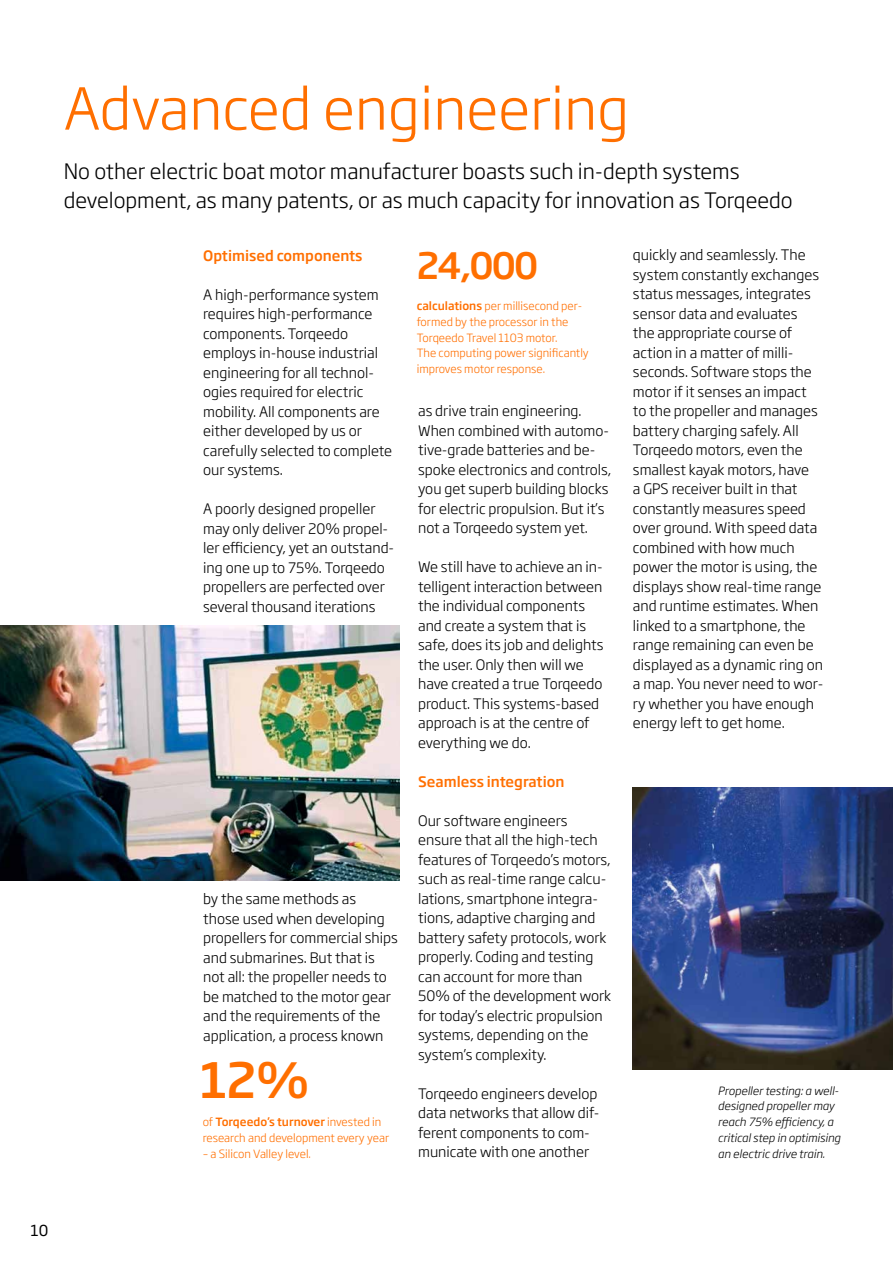
<style>
.page{position:relative;width:893px;height:1263px;background:#fff}
.page>*{position:absolute;margin:0;border:0;box-sizing:border-box;transform-origin:0 0}
.t1{font:300 57px "Soho Gothic Std";color:#ff6f00}
.t2{font:500 48px "Soho Gothic Std";color:#ff6f00}
.t3{font:500 36px "Soho Gothic Std";color:#ff6f00}
.t4{font:300 21px/28.5px "Soho Gothic Std";color:#000}
.t5{font:15px "Soho Gothic Std";color:#000}
.t6{font:300 14.25px/19.5px "Soho Gothic Std";color:#000}
.t7{font:500 14.25px "Soho Gothic Std";color:#ff6f00}
.t8{font:300 11.25px/15.8px "Soho Gothic Std";color:#ff6f00}
.t9{font:italic 300 11.25px/15.8px "Soho Gothic Std";color:#000}
.s1{font-weight:500}
</style>
<div class="page">
<img style="left:632px;top:787px;width:261px;height:282px">
<img style="left:0;top:625px;width:400px;height:256px">
<h1 class="t1" style="left:64px;top:73px;width:567px">Advanced engineering</h1>
<h3 class="t4" style="left:64px;top:158px;width:730px">No other electric boat motor manufacturer boasts such in-depth systems development, as many patents, or as much capacity for innovation as Torqeedo</h3>
<p class="t7" style="left:203px;top:246px;width:161px">Optimised components</p>
<p class="t6" style="left:203px;top:285px;width:190px">A high-performance system requires high-performance components. Torqeedo employs in-house industrial engineering for all technol&shy;ogies required for electric mobility. All components are either developed by us or carefully selected to complete our systems.</p>
<p class="t6" style="left:203px;top:499px;width:192px">A poorly designed propeller may only deliver 20% propel&shy;ler efficiency, yet an outstand&shy;ing one up to 75%. Torqeedo propellers are perfected over several thousand iterations</p>
<p class="t6" style="left:633px;top:245px;width:192px">quickly and seamlessly. The system constantly exchanges status messages, integrates sensor data and evaluates<br>the appropriate course of action in a matter of milli&shy;seconds. Software stops the motor if it senses an impact to the propeller and manages battery charging safely. All<br>Torqeedo motors, even the smallest kayak motors, have<br>a GPS receiver built in that constantly measures speed over ground. With speed data combined with how much power the motor is using, the displays show real-time range and runtime estimates. When linked to a smartphone, the range remaining can even be displayed as a dynamic ring on a map. You never need to wor&shy;ry whether you have enough energy left to get home.</p>
<h3 class="t3" style="left:417px;top:243px;width:123px">24,000</h3>
<p class="t8" style="left:417px;top:298px;width:174px"><span class="s1">calculations</span> per millisecond per&shy;formed by the processor in the<br>Torqeedo Travel 1103 motor.<br>The computing power significantly improves motor response.</p>
<p class="t6" style="left:418px;top:402px;width:195px">as drive train engineering.<br>When combined with automo&shy;tive-grade batteries and be&shy;spoke electronics and controls, you get superb building blocks for electric propulsion. But it’s not a Torqeedo system yet.</p>
<p class="t6" style="left:418px;top:558px;width:187px">We still have to achieve an in&shy;telligent interaction between the individual components and create a system that is safe, does its job and delights the user. Only then will we have created a true Torqeedo product. This systems-based approach is at the centre of everything we do.</p>
<p class="t7" style="left:418px;top:772px;width:148px">Seamless integration</p>
<p class="t6" style="left:418px;top:811px;width:195px">Our software engineers ensure that all the high-tech features of Torqeedo’s motors, such as real-time range calcu&shy;lations, smartphone integra&shy;tions, adaptive charging and battery safety protocols, work properly. Coding and testing can account for more than<br>50% of the development work for today’s electric propulsion systems, depending on the system’s complexity.</p>
<p class="t6" style="left:418px;top:1084px;width:183px">Torqeedo engineers develop data networks that allow dif&shy;ferent components to com&shy;municate with one another</p>
<p class="t6" style="left:203px;top:889px;width:196px">by the same methods as<br>those used when developing propellers for commercial ships and submarines. But that is not all: the propeller needs to be matched to the motor gear and the requirements of the application, a process known</p>
<h2 class="t2" style="left:200px;top:1050px;width:111px">12%</h2>
<p class="t8" style="left:203px;top:1114px;width:188px">of <span class="s1">Torqeedo’s turnover</span> invested in research and development every year</p>
<p class="t8" style="left:203px;top:1146px;width:110px">– a Silicon Valley level.</p>
<p class="t9" style="left:718px;top:1083px;width:124px">Propeller testing: a well&shy;designed propeller may reach 75% efficiency, a critical step in optimising an electric drive train.</p>
<p class="t5" style="left:30px;top:1221px;width:19px">10</p>
</div>
